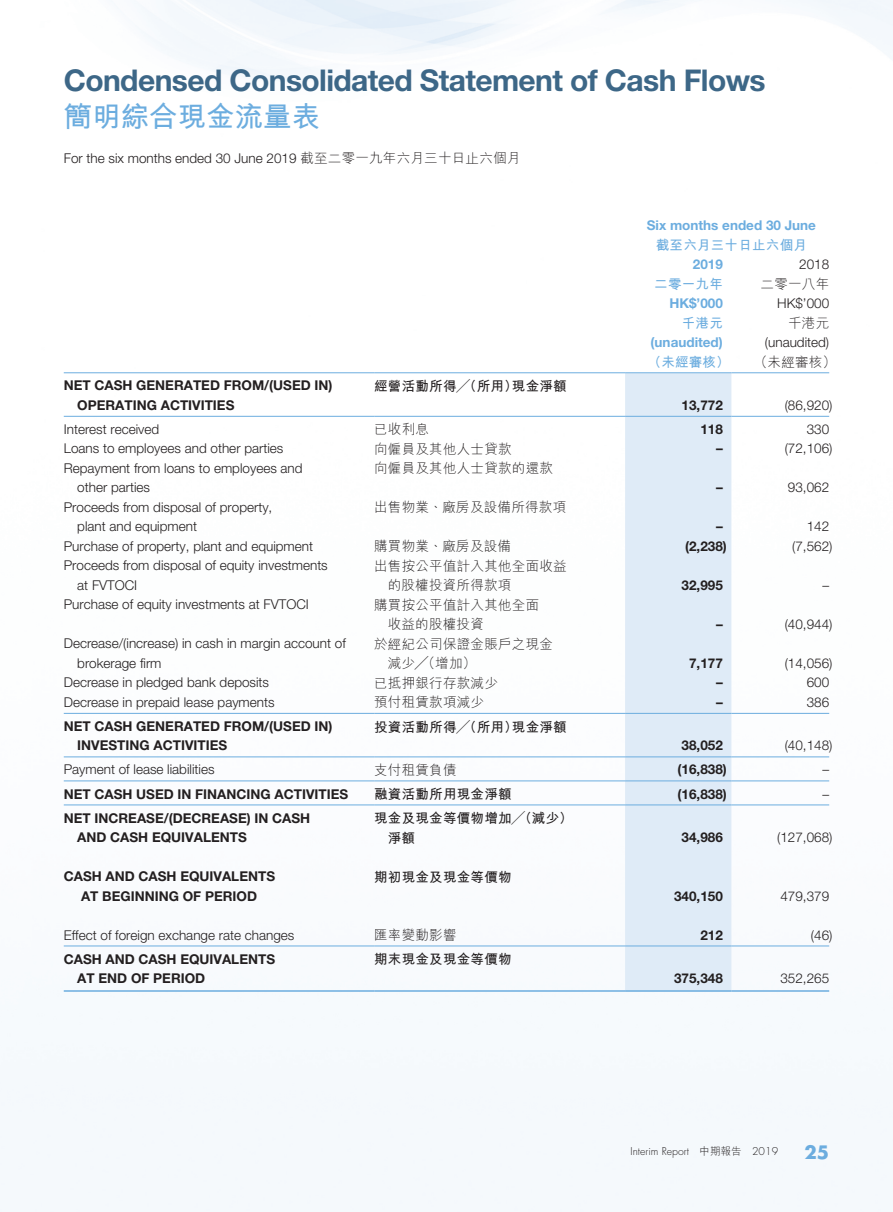
<style>
.page{position:relative;width:893px;height:1212px;background:#fff}
.page>*{position:absolute;margin:0;border:0;box-sizing:border-box;transform-origin:0 0}
.t1{font:700 30px "Helvetica Neue LT Std";letter-spacing:-.02em;color:#3d6787}
.t2{font:700 28.5px "M Hei HK";color:#6caddf}
.t3{font:700 18px "Futura Std";color:#6caddf}
.t4{font:300 13.5px/19.5px "Helvetica Neue LT Std";color:#231f20}
.t5{font:700 13.5px/19.5px "Helvetica Neue LT Std";color:#231f20}
.t6{font:300 13.5px/19.5px "M Hei HK";letter-spacing:.02em;color:#231f20}
.t7{font:700 13.5px/19.5px "M Hei HK";letter-spacing:.02em;color:#231f20}
.t8{font:700 13.5px "Helvetica Neue LT Std";color:#6caddf}
.t9{font:700 13.5px "M Hei HK";letter-spacing:.02em;color:#6caddf}
.t10{font:300 10.5px "Futura Std";color:#231f20}
.s1{font-family:"M Hei HK"}
</style>
<div class="page">
<div style="left:625px;top:373px;width:106px;height:617px;background:#dfebf7"></div>
<hr style="left:64px;top:372px;width:310px;height:1px;background:#6caddf">
<hr style="left:374px;top:372px;width:251px;height:1px;background:#6caddf">
<hr style="left:625px;top:372px;width:106px;height:1px;background:#6caddf">
<hr style="left:731px;top:372px;width:98px;height:1px;background:#6caddf">
<hr style="left:64px;top:416px;width:310px;height:1px;background:#6caddf">
<hr style="left:374px;top:416px;width:251px;height:1px;background:#6caddf">
<hr style="left:625px;top:416px;width:106px;height:1px;background:#6caddf">
<hr style="left:731px;top:416px;width:98px;height:1px;background:#6caddf">
<hr style="left:64px;top:713px;width:310px;height:1px;background:#6caddf">
<hr style="left:374px;top:713px;width:251px;height:1px;background:#6caddf">
<hr style="left:625px;top:713px;width:106px;height:1px;background:#6caddf">
<hr style="left:731px;top:713px;width:98px;height:1px;background:#6caddf">
<hr style="left:64px;top:756px;width:310px;height:1px;background:#6caddf">
<hr style="left:374px;top:756px;width:251px;height:1px;background:#6caddf">
<hr style="left:625px;top:756px;width:106px;height:1px;background:#6caddf">
<hr style="left:731px;top:756px;width:98px;height:1px;background:#6caddf">
<hr style="left:64px;top:780px;width:310px;height:1px;background:#6caddf">
<hr style="left:374px;top:780px;width:251px;height:1px;background:#6caddf">
<hr style="left:625px;top:780px;width:106px;height:1px;background:#6caddf">
<hr style="left:731px;top:780px;width:98px;height:1px;background:#6caddf">
<hr style="left:64px;top:804px;width:310px;height:1px;background:#6caddf">
<hr style="left:374px;top:804px;width:251px;height:1px;background:#6caddf">
<hr style="left:625px;top:804px;width:106px;height:1px;background:#6caddf">
<hr style="left:731px;top:804px;width:98px;height:1px;background:#6caddf">
<hr style="left:64px;top:945px;width:310px;height:1px;background:#6caddf">
<hr style="left:374px;top:945px;width:251px;height:1px;background:#6caddf">
<hr style="left:625px;top:945px;width:106px;height:1px;background:#6caddf">
<hr style="left:731px;top:945px;width:98px;height:1px;background:#6caddf">
<hr style="left:64px;top:990px;width:310px;height:2px;background:#6caddf">
<hr style="left:374px;top:990px;width:251px;height:2px;background:#6caddf">
<hr style="left:625px;top:990px;width:106px;height:2px;background:#6caddf">
<hr style="left:731px;top:990px;width:98px;height:2px;background:#6caddf">
<h1 class="t1" style="left:64px;top:62px;width:703px">Condensed Consolidated Statement of Cash Flows</h1>
<h2 class="t2" style="left:64px;top:96px;width:258px">簡明綜合現金流量表</h2>
<p class="t4" style="left:64px;top:148px;width:458px">For the six months ended 30 June 2019 <span class="s1">截至二零一九年六月三十日止六個月</span></p>
<p class="t5" style="left:77px;top:375px;width:257px;text-indent:-14px">NET CASH GENERATED FROM/(USED IN)<br>OPERATING ACTIVITIES</p>
<p class="t7" style="left:374px;top:375px;width:194px">經營活動所得╱（所用）現金淨額</p>
<p class="t8" style="left:647px;top:217px;width:171px">Six months ended 30 June</p>
<p class="t9" style="left:656px;top:235px;width:153px">截至六月三十日止六個月</p>
<p class="t8" style="left:693px;top:256px;width:32px">2019</p>
<p class="t4" style="left:799px;top:254px;width:32px">2018</p>
<p class="t9" style="left:654px;top:274px;width:70px">二零一九年</p>
<p class="t6" style="left:761px;top:274px;width:70px">二零一八年</p>
<p class="t8" style="left:669px;top:295px;width:55px">HK$’000</p>
<p class="t4" style="left:777px;top:293px;width:54px">HK$’000</p>
<p class="t9" style="left:682px;top:313px;width:43px">千港元</p>
<p class="t6" style="left:788px;top:313px;width:43px">千港元</p>
<p class="t8" style="left:651px;top:334px;width:74px">(unaudited)</p>
<p class="t4" style="left:765px;top:332px;width:66px">(unaudited)</p>
<p class="t9" style="left:648px;top:352px;width:83px">（未經審核）</p>
<p class="t6" style="left:754px;top:352px;width:83px">（未經審核）</p>
<p class="t5" style="left:682px;top:395px;width:43px">13,772</p>
<p class="t4" style="left:785px;top:395px;width:49px">(86,920)</p>
<p class="t4" style="left:64px;top:419px;width:97px">Interest received</p>
<p class="t6" style="left:374px;top:419px;width:56px">已收利息</p>
<p class="t5" style="left:700px;top:419px;width:24px">118</p>
<p class="t4" style="left:807px;top:419px;width:24px">330</p>
<p class="t4" style="left:64px;top:438px;width:221px">Loans to employees and other parties</p>
<p class="t6" style="left:374px;top:439px;width:139px">向僱員及其他人士貸款</p>
<p class="t5" style="left:716px;top:438px;width:8px">–</p>
<p class="t4" style="left:785px;top:438px;width:49px">(72,106)</p>
<p class="t4" style="left:77px;top:458px;width:227px;text-indent:-14px">Repayment from loans to employees and other parties</p>
<p class="t6" style="left:374px;top:458px;width:180px">向僱員及其他人士貸款的還款</p>
<p class="t5" style="left:716px;top:477px;width:8px">–</p>
<p class="t4" style="left:788px;top:477px;width:43px">93,062</p>
<p class="t4" style="left:77px;top:497px;width:197px;text-indent:-14px">Proceeds from disposal of property, plant and equipment</p>
<p class="t6" style="left:374px;top:497px;width:193px">出售物業、廠房及設備所得款項</p>
<p class="t5" style="left:716px;top:516px;width:8px">–</p>
<p class="t4" style="left:807px;top:516px;width:24px">142</p>
<p class="t4" style="left:64px;top:536px;width:251px">Purchase of property, plant and equipment</p>
<p class="t6" style="left:374px;top:536px;width:138px">購買物業、廠房及設備</p>
<p class="t5" style="left:685px;top:536px;width:43px">(2,238)</p>
<p class="t4" style="left:792px;top:536px;width:42px">(7,562)</p>
<p class="t4" style="left:77px;top:555px;width:252px;text-indent:-14px">Proceeds from disposal of equity investments at FVTOCI</p>
<p class="t6" style="left:388px;top:556px;width:181px;text-indent:-14px">出售按公平值計入其他全面收益的股權投資所得款項</p>
<p class="t5" style="left:682px;top:575px;width:43px">32,995</p>
<p class="t4" style="left:822px;top:575px;width:8px">–</p>
<p class="t4" style="left:64px;top:594px;width:247px">Purchase of equity investments at FVTOCI</p>
<p class="t6" style="left:388px;top:595px;width:153px;text-indent:-14px">購買按公平值計入其他全面收益的股權投資</p>
<p class="t4" style="left:77px;top:633px;width:270px;text-indent:-14px">Decrease/(increase) in cash in margin account of brokerage firm</p>
<p class="t6" style="left:388px;top:634px;width:167px;text-indent:-14px">於經紀公司保證金賬戶之現金減少╱（增加）</p>
<p class="t5" style="left:716px;top:614px;width:8px">–</p>
<p class="t4" style="left:785px;top:614px;width:49px">(40,944)</p>
<p class="t5" style="left:689px;top:653px;width:35px">7,177</p>
<p class="t4" style="left:785px;top:653px;width:49px">(14,056)</p>
<p class="t4" style="left:64px;top:672px;width:207px">Decrease in pledged bank deposits</p>
<p class="t6" style="left:374px;top:673px;width:125px">已抵押銀行存款減少</p>
<p class="t5" style="left:716px;top:672px;width:8px">–</p>
<p class="t4" style="left:807px;top:672px;width:24px">600</p>
<p class="t4" style="left:64px;top:692px;width:212px">Decrease in prepaid lease payments</p>
<p class="t6" style="left:374px;top:692px;width:111px">預付租賃款項減少</p>
<p class="t5" style="left:716px;top:692px;width:8px">–</p>
<p class="t4" style="left:807px;top:692px;width:24px">386</p>
<p class="t5" style="left:77px;top:716px;width:257px;text-indent:-14px">NET CASH GENERATED FROM/(USED IN)<br>INVESTING ACTIVITIES</p>
<p class="t7" style="left:374px;top:716px;width:194px">投資活動所得╱（所用）現金淨額</p>
<p class="t5" style="left:682px;top:735px;width:43px">38,052</p>
<p class="t4" style="left:785px;top:735px;width:49px">(40,148)</p>
<p class="t4" style="left:64px;top:760px;width:152px">Payment of lease liabilities</p>
<p class="t6" style="left:374px;top:760px;width:84px">支付租賃負債</p>
<p class="t5" style="left:678px;top:759px;width:51px">(16,838)</p>
<p class="t4" style="left:822px;top:760px;width:8px">–</p>
<p class="t5" style="left:64px;top:783px;width:286px">NET CASH USED IN FINANCING ACTIVITIES</p>
<p class="t7" style="left:374px;top:783px;width:139px">融資活動所用現金淨額</p>
<p class="t5" style="left:678px;top:783px;width:51px">(16,838)</p>
<p class="t4" style="left:822px;top:784px;width:8px">–</p>
<p class="t5" style="left:77px;top:808px;width:235px;text-indent:-14px">NET INCREASE/(DECREASE) IN CASH<br>AND CASH EQUIVALENTS</p>
<p class="t7" style="left:388px;top:807px;width:186px;text-indent:-14px">現金及現金等價物增加╱（減少）淨額</p>
<p class="t5" style="left:682px;top:827px;width:43px">34,986</p>
<p class="t4" style="left:777px;top:827px;width:57px">(127,068)</p>
<p class="t5" style="left:64px;top:866px;width:213px;text-align:center">CASH AND CASH EQUIVALENTS<br>AT BEGINNING OF PERIOD</p>
<p class="t7" style="left:374px;top:866px;width:139px">期初現金及現金等價物</p>
<p class="t5" style="left:674px;top:886px;width:50px">340,150</p>
<p class="t4" style="left:780px;top:886px;width:50px">479,379</p>
<p class="t4" style="left:64px;top:925px;width:232px">Effect of foreign exchange rate changes</p>
<p class="t6" style="left:374px;top:925px;width:84px">匯率變動影響</p>
<p class="t5" style="left:700px;top:925px;width:24px">212</p>
<p class="t4" style="left:811px;top:925px;width:23px">(46)</p>
<p class="t5" style="left:77px;top:949px;width:199px;text-indent:-14px">CASH AND CASH EQUIVALENTS<br>AT END OF PERIOD</p>
<p class="t7" style="left:374px;top:948px;width:139px">期末現金及現金等價物</p>
<p class="t5" style="left:674px;top:968px;width:50px">375,348</p>
<p class="t4" style="left:780px;top:968px;width:50px">352,265</p>
<p class="t10" style="left:630px;top:1145px;width:149px">Interim Report <span class="s1">中期報告</span> 2019</p>
<h3 class="t3" style="left:804px;top:1140px;width:26px">25</h3>
</div>
